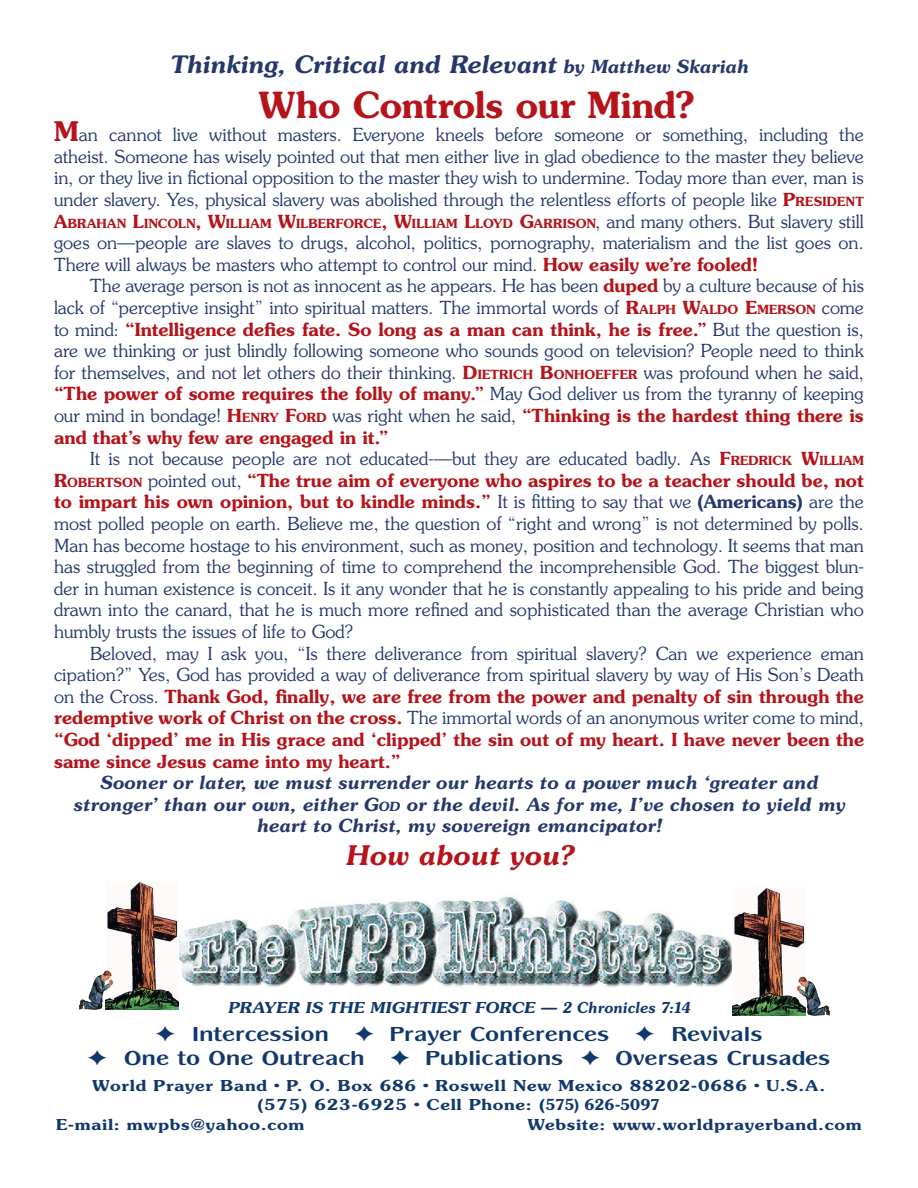
<style>
.page{position:relative;width:918px;height:1188px;background:#fff}
.page>*{position:absolute;margin:0;border:0;box-sizing:border-box;transform-origin:0 0}
.t1{font:600 36px "Souvenir";letter-spacing:-.005em;color:#b5141a}
.t2{font:italic 600 27px "Souvenir";color:#b5141a}
.t3{font:italic 600 24px "Souvenir";letter-spacing:-.015em;color:#25386c}
.t4{font:21px/24px "Panache Bold DTC";color:#11386c;text-align:center;scale:1.19 1}
.t5{font:300 18px/21.6px "Souvenir";color:#25386c;text-align:justify}
.t6{font:italic 600 18px/21.6px "Souvenir";color:#25386c;text-align:center}
.t7{font:600 15px "Souvenir";letter-spacing:.04em;color:#11386c;scale:1.15 1}
.t8{font:italic 600 15px "Souvenir";color:#11386c;scale:1.07 1}
.t9{font:600 12.6px "Souvenir";letter-spacing:.015em;color:#b5141a}
.s1{font-size:18px}
.s2{font-weight:600;font-size:27px;color:#b5141a}
.s3{font-weight:600;color:#b5141a}
.s4{font-weight:600;font-size:12.6px;color:#b5141a}
.s5{font-weight:300;font-size:18px;color:#25386c}
.s6{font-weight:600}
.s7{font-style:inherit}
.s8{font-size:12.6px}
</style>
<div class="page">
<img style="left:179px;top:895px;width:553px;height:94px">
<img style="left:107px;top:882px;width:71px;height:128px">
<img style="left:732px;top:888px;width:73px;height:127px">
<img style="left:80px;top:970px;width:33px;height:40px">
<img style="left:796px;top:976px;width:34px;height:40px">
<p class="t3" style="left:170px;top:49px;width:580px">Thinking, Critical and Relevant <span class="s1">by Matthew Skariah</span></p>
<p class="t1" style="left:259px;top:81px;width:437px">Who Controls our Mind?</p>
<p class="t5" style="left:54px;top:123px;width:811px"><span class="s2">M</span>an cannot live without masters. Everyone kneels before someone or something, including the atheist. Someone has wisely pointed out that men either live in glad obedience to the master they believe in, or they live in fictional opposition to the master they wish to undermine. Today more than ever, man is under slavery. Yes, physical slavery was abolished through the relentless efforts of people like <span class="s3">P</span><span class="s4">RESIDENT</span></p>
<p class="t9" style="left:54px;top:215px;width:811px"><span class="s1">A</span>BRAHAN <span class="s1">L</span>INCOLN<span class="s1">, W</span>ILLIAM <span class="s1">W</span>ILBERFORCE<span class="s1">, W</span>ILLIAM <span class="s1">L</span>LOYD <span class="s1">G</span>ARRISON<span class="s5">, and many others. But slavery still</span></p>
<p class="t5" style="left:54px;top:231px;width:811px">goes on—people are slaves to drugs, alcohol, politics, pornography, materialism and the list goes on.<br>There will always be masters who attempt to control our mind. <span class="s3">How easily we’re fooled!</span></p>
<p class="t5" style="left:54px;top:275px;width:811px;text-indent:36px">The average person is not as innocent as he appears. He has been <span class="s3">duped</span> by a culture because of his lack of “perceptive insight” into spiritual matters. The immortal words of <span class="s3">R</span><span class="s4">ALPH</span> <span class="s3">W</span><span class="s4">ALDO</span> <span class="s3">E</span><span class="s4">MERSON</span> come to mind: <span class="s3">“Intelligence defies fate. So long as a man can think, he is free.”</span> But the question is, are we thinking or just blindly following someone who sounds good on television? People need to think for themselves, and not let others do their thinking. <span class="s3">D</span><span class="s4">IETRICH</span> <span class="s3">B</span><span class="s4">ONHOEFFER</span> was profound when he said, <span class="s3">“The power of some requires the folly of many.”</span> May God deliver us from the tyranny of keeping our mind in bondage! <span class="s3">H</span><span class="s4">ENRY</span> <span class="s3">F</span><span class="s4">ORD</span> was right when he said, <span class="s3">“Thinking is the hardest thing there is and that’s why few are engaged in it.”</span></p>
<p class="t5" style="left:54px;top:447px;width:812px;text-indent:36px">It is not because people are not educated‑-—but they are educated badly. As <span class="s3">F</span><span class="s4">REDRICK</span> <span class="s3">W</span><span class="s4">ILLIAM </span><span class="s3">R</span><span class="s4">OBERTSON</span> pointed out, <span class="s3">“The true aim of everyone who aspires to be a teacher should be, not to impart his own opinion, but to kindle minds.”</span> It is fitting to say that we <span class="s6">(Americans)</span> are the most polled people on earth. Believe me, the question of “right and wrong” is not determined by polls.<br>Man has become hostage to his environment, such as money, position and technology. It seems that man has struggled from the beginning of time to comprehend the incomprehensible God. The biggest blun&shy;der in human existence is conceit. Is it any wonder that he is constantly appealing to his pride and being drawn into the canard, that he is much more refined and sophisticated than the average Christian who humbly trusts the issues of life to God?</p>
<p class="t5" style="left:54px;top:642px;width:812px;text-indent:36px">Beloved, may I ask you, “Is there deliverance from spiritual slavery? Can we experience eman cipation?” Yes, God has provided a way of deliverance from spiritual slavery by way of His Son’s Death on the Cross. <span class="s3">Thank God, finally, we are free from the power and penalty of sin through the redemptive work of Christ on the cross.</span> The immortal words of an anonymous writer come to mind, <span class="s3">“God ‘dipped’ me in His grace and ‘clipped’ the sin out of my heart. I have never been the same since Jesus came into my heart.”</span></p>
<p class="t6" style="left:73px;top:772px;width:774px">Sooner or later, we must surrender our hearts to a power much ‘greater and stronger’ than our own, either <span class="s7">G</span><span class="s8">od</span> or the devil. As for me, I’ve chosen to yield my heart to Christ, my sovereign emancipator!</p>
<p class="t2" style="left:345px;top:838px;width:230px">How about you?</p>
<p class="t8" style="left:228px;top:998px;width:434px">PRAYER IS THE MIGHTIEST FORCE — 2 Chronicles 7:14</p>
<p class="t4" style="left:88px;top:1022px;width:626px">✦ Intercession ✦ Prayer Conferences ✦ Revivals<br>✦ One to One Outreach ✦ Publications ✦ Overseas Crusades</p>
<p class="t7" style="left:93px;top:1075px;width:639px">World Prayer Band • P. O. Box 686 • Roswell New Mexico 88202-0686 • U.S.A.</p>
<p class="t7" style="left:258px;top:1095px;width:352px">(575) 623-6925 • Cell Phone: (575) 626-5097</p>
<p class="t7" style="left:56px;top:1114px;width:217px">E-mail: mwpbs@yahoo.com</p>
<p class="t7" style="left:528px;top:1114px;width:292px">Website: www.worldprayerband.com</p>
</div>
